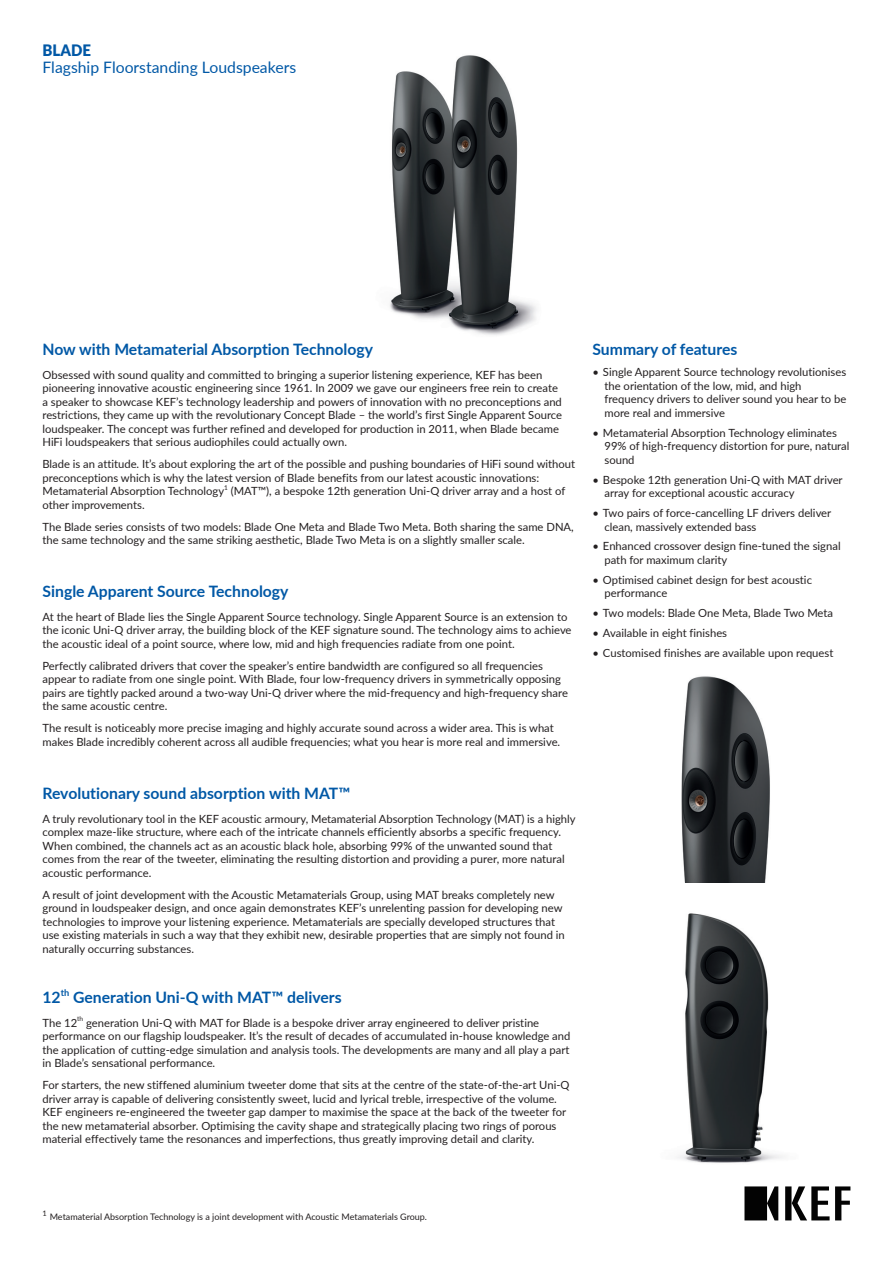
<style>
.page{position:relative;width:893px;height:1263px;background:#fff}
.page>*{position:absolute;margin:0;border:0;box-sizing:border-box;transform-origin:0 0}
.t1{font:700 15.75px "Lato";color:#0158a6}
.t2{font:15.75px "Lato";color:#0158a6}
.t3{font:900 15.75px "Lato";color:#0158a6;scale:.95 1}
.t4{font:11.25px/13.5px "Lato";color:#231f20}
.t5{font:700 9.15px "Lato";color:#0158a6}
.t6{font:9px "Lato";color:#231f20}
.t7{font:6.6px "Lato";color:#231f20}
</style>
<div class="page">
<img style="left:389px;top:55px;width:148px;height:280px">
<img style="left:677px;top:913px;width:106px;height:250px">
<svg style="left:744px;top:1186px;width:106px;height:34px"></svg>
<img style="left:681px;top:676px;width:89px;height:207px">
<p class="t3" style="left:43px;top:39px;width:53px">BLADE</p>
<p class="t2" style="left:43px;top:56px;width:255px">Flagship Floorstanding Loudspeakers</p>
<p class="t1" style="left:43px;top:338px;width:332px">Now with Metamaterial Absorption Technology</p>
<p class="t4" style="left:43px;top:367px;width:521px">Obsessed with sound quality and committed to bringing a superior listening experience, KEF has been pioneering innovative acoustic engineering since 1961. In 2009 we gave our engineers free rein to create a speaker to showcase KEF’s technology leadership and powers of innovation with no preconceptions and restrictions, they came up with the revolutionary Concept Blade – the world’s first Single Apparent Source loudspeaker. The concept was further refined and developed for production in 2011, when Blade became HiFi loudspeakers that serious audiophiles could actually own.</p>
<p class="t4" style="left:43px;top:457px;width:534px">Blade is an attitude. It’s about exploring the art of the possible and pushing boundaries of HiFi sound without preconceptions which is why the latest version of Blade benefits from our latest acoustic innovations:<br>Metamaterial Absorption Technology</p>
<p class="t7" style="left:224px;top:482px;width:5px">1</p>
<p class="t4" style="left:231px;top:484px;width:336px">(MAT™), a bespoke 12th generation Uni-Q driver array and a host of</p>
<p class="t4" style="left:43px;top:497px;width:104px">other improvements.</p>
<p class="t4" style="left:43px;top:519px;width:533px">The Blade series consists of two models: Blade One Meta and Blade Two Meta. Both sharing the same DNA, the same technology and the same striking aesthetic, Blade Two Meta is on a slightly smaller scale.</p>
<p class="t1" style="left:43px;top:580px;width:248px">Single Apparent Source Technology</p>
<p class="t4" style="left:43px;top:610px;width:531px">At the heart of Blade lies the Single Apparent Source technology. Single Apparent Source is an extension to the iconic Uni-Q driver array, the building block of the KEF signature sound. The technology aims to achieve the acoustic ideal of a point source, where low, mid and high frequencies radiate from one point.</p>
<p class="t4" style="left:43px;top:659px;width:527px">Perfectly calibrated drivers that cover the speaker’s entire bandwidth are configured so all frequencies appear to radiate from one single point. With Blade, four low-frequency drivers in symmetrically opposing pairs are tightly packed around a two-way Uni-Q driver where the mid-frequency and high-frequency share the same acoustic centre.</p>
<p class="t4" style="left:43px;top:721px;width:519px">The result is noticeably more precise imaging and highly accurate sound across a wider area. This is what makes Blade incredibly coherent across all audible frequencies; what you hear is more real and immersive.</p>
<p class="t1" style="left:43px;top:782px;width:309px">Revolutionary sound absorption with MAT™</p>
<p class="t4" style="left:43px;top:811px;width:534px">A truly revolutionary tool in the KEF acoustic armoury, Metamaterial Absorption Technology (MAT) is a highly complex maze-like structure, where each of the intricate channels efficiently absorbs a specific frequency.<br>When combined, the channels act as an acoustic black hole, absorbing 99% of the unwanted sound that comes from the rear of the tweeter, eliminating the resulting distortion and providing a purer, more natural acoustic performance.</p>
<p class="t4" style="left:43px;top:887px;width:524px">A result of joint development with the Acoustic Metamaterials Group, using MAT breaks completely new ground in loudspeaker design, and once again demonstrates KEF’s unrelenting passion for developing new technologies to improve your listening experience. Metamaterials are specially developed structures that use existing materials in such a way that they exhibit new, desirable properties that are simply not found in naturally occurring substances.</p>
<p class="t1" style="left:43px;top:986px;width:20px">12</p>
<p class="t5" style="left:61px;top:986px;width:10px">th</p>
<p class="t1" style="left:73px;top:986px;width:270px">Generation Uni-Q with MAT™ delivers</p>
<p class="t4" style="left:43px;top:1015px;width:36px">The 12</p>
<p class="t7" style="left:77px;top:1014px;width:8px">th</p>
<p class="t4" style="left:43px;top:1015px;width:529px;text-indent:44px">generation Uni-Q with MAT for Blade is a bespoke driver array engineered to deliver pristine performance on our flagship loudspeaker. It’s the result of decades of accumulated in-house knowledge and the application of cutting-edge simulation and analysis tools. The developments are many and all play a part in Blade’s sensational performance.</p>
<p class="t4" style="left:43px;top:1078px;width:528px">For starters, the new stiffened aluminium tweeter dome that sits at the centre of the state-of-the-art Uni-Q driver array is capable of delivering consistently sweet, lucid and lyrical treble, irrespective of the volume.<br>KEF engineers re-engineered the tweeter gap damper to maximise the space at the back of the tweeter for the new metamaterial absorber. Optimising the cavity shape and strategically placing two rings of porous material effectively tame the resonances and imperfections, thus greatly improving detail and clarity.</p>
<p class="t1" style="left:592px;top:338px;width:146px">Summary of features</p>
<p class="t4" style="left:604px;top:365px;width:243px;text-indent:-12px">• Single Apparent Source technology revolutionises the orientation of the low, mid, and high frequency drivers to deliver sound you hear to be more real and immersive</p>
<p class="t4" style="left:604px;top:425px;width:247px;text-indent:-12px">• Metamaterial Absorption Technology eliminates<br>99% of high-frequency distortion for pure, natural sound</p>
<p class="t4" style="left:604px;top:472px;width:240px;text-indent:-12px">• Bespoke 12th generation Uni-Q with MAT driver array for exceptional acoustic accuracy</p>
<p class="t4" style="left:604px;top:506px;width:228px;text-indent:-12px">• Two pairs of force-cancelling LF drivers deliver clean, massively extended bass</p>
<p class="t4" style="left:604px;top:539px;width:238px;text-indent:-12px">• Enhanced crossover design fine-tuned the signal path for maximum clarity</p>
<p class="t4" style="left:604px;top:572px;width:209px;text-indent:-12px">• Optimised cabinet design for best acoustic performance</p>
<p class="t4" style="left:592px;top:606px;width:242px">• Two models: Blade One Meta, Blade Two Meta</p>
<p class="t4" style="left:592px;top:626px;width:136px">• Available in eight finishes</p>
<p class="t4" style="left:592px;top:646px;width:242px">• Customised finishes are available upon request</p>
<p class="t6" style="left:43px;top:1210px;width:386px"><sup>1</sup> Metamaterial Absorption Technology is a joint development with Acoustic Metamaterials Group.</p>
</div>
